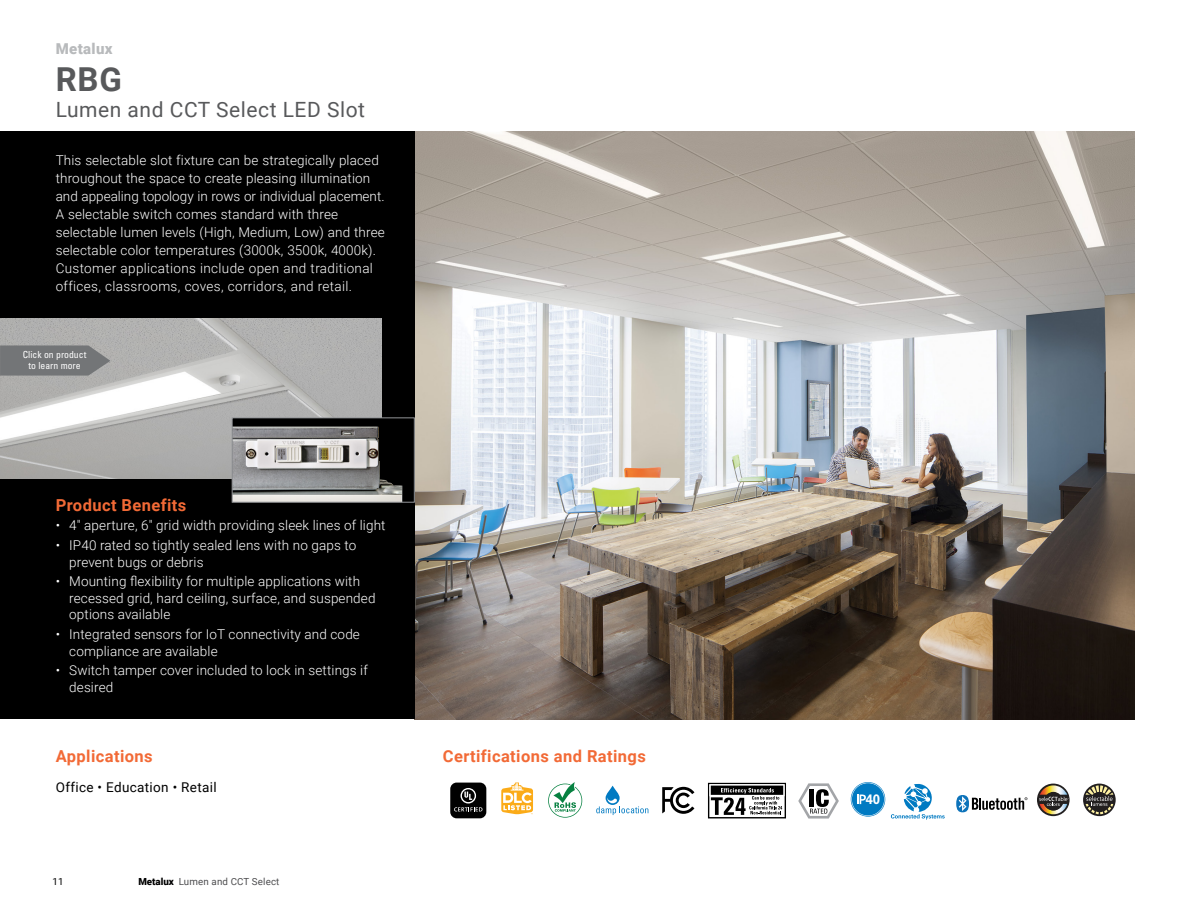
<style>
.page{position:relative;width:1188px;height:918px;background:#fff}
.page>*{position:absolute;margin:0;border:0;box-sizing:border-box;transform-origin:0 0}
.t1{font:700 33px "Roboto";color:#58595b}
.t2{font:21px "Roboto";letter-spacing:.025em;color:#58595b}
.t3{font:700 16.5px "Roboto";letter-spacing:.025em;color:#f26a36}
.t4{font:900 15px "Roboto";letter-spacing:.025em;color:#b8babc}
.t5{font:700 13.65px "Univers LT Std";color:#fff;scale:.95 1}
.t6{font:300 13.5px/18px "Roboto";letter-spacing:.01em;color:#fff}
.t7{font:13.5px "Roboto";letter-spacing:.025em;color:#000}
.t8{font:condensed 9.75px/10.4px "Univers LT Std";color:#fff;text-align:center}
.t9{font:9.75px "Roboto";letter-spacing:.015em;color:#4d4d4f}
.t10{font:9.75px "Roboto";color:#000}
.s1{font-weight:900;color:#000}
</style>
<div class="page">
<img style="left:415px;top:132px;width:719px;height:587px">
<div style="left:0;top:132px;width:415px;height:587px;background:#000"></div>
<img style="left:0;top:318px;width:381px;height:160px">
<div style="left:232px;top:418px;width:182px;height:84px;background:#000"></div>
<img style="left:234px;top:426px;width:169px;height:75px">
<div style="left:232px;top:417px;width:183px;height:86px;border:1px solid #939598"></div>
<svg style="left:851px;top:782px;width:34px;height:35px"></svg>
<div style="left:956px;top:795px;width:13px;height:17px;background:#0d73ba;border-radius:50%"></div>
<svg style="left:959px;top:796px;width:69px;height:15px"></svg>
<svg style="left:891px;top:784px;width:54px;height:36px"></svg>
<svg style="left:798px;top:783px;width:41px;height:36px"></svg>
<svg style="left:708px;top:783px;width:78px;height:35px"></svg>
<svg style="left:662px;top:787px;width:32px;height:27px"></svg>
<div style="left:450px;top:783px;width:36px;height:35px;background:#010101;border-radius:6px"></div>
<svg style="left:454px;top:788px;width:28px;height:23px"></svg>
<svg style="left:548px;top:782px;width:34px;height:36px"></svg>
<svg style="left:501px;top:783px;width:32px;height:31px"></svg>
<svg style="left:596px;top:786px;width:52px;height:29px"></svg>
<svg style="left:1037px;top:784px;width:33px;height:32px"></svg>
<svg style="left:1039px;top:785px;width:30px;height:29px"></svg>
<svg style="left:1083px;top:784px;width:33px;height:32px"></svg>
<svg style="left:1086px;top:785px;width:27px;height:30px"></svg>
<svg style="left:0;top:345px;width:110px;height:31px;background:#7a7c7d"></svg>
<p class="t4" style="left:56px;top:38px;width:58px">Metalux</p>
<h1 class="t1" style="left:56px;top:56px;width:68px">RBG</h1>
<h2 class="t2" style="left:56px;top:95px;width:311px">Lumen and CCT Select LED Slot</h2>
<p class="t6" style="left:56px;top:150px;width:331px">This selectable slot fixture can be strategically placed throughout the space to create pleasing illumination and appealing topology in rows or individual placement.<br>A selectable switch comes standard with three selectable lumen levels (High, Medium, Low) and three selectable color temperatures (3000k, 3500k, 4000k).<br>Customer applications include open and traditional offices, classrooms, coves, corridors, and retail.</p>
<p class="t8" style="left:23px;top:349px;width:65px">Click on product to learn more</p>
<p class="t3" style="left:56px;top:493px;width:132px">Product Benefits</p>
<p class="t6" style="left:56px;top:516px;width:331px">• 4" aperture, 6" grid width providing sleek lines of light</p>
<p class="t6" style="left:69px;top:537px;width:289px;line-height:16.5px;text-indent:-14px">• IP40 rated so tightly sealed lens with no gaps to prevent bugs or debris</p>
<p class="t6" style="left:69px;top:573px;width:308px;line-height:16.5px;text-indent:-14px">• Mounting flexibility for multiple applications with recessed grid, hard ceiling, surface, and suspended options available</p>
<p class="t6" style="left:69px;top:626px;width:292px;line-height:16.5px;text-indent:-14px">• Integrated sensors for IoT connectivity and code compliance are available</p>
<p class="t6" style="left:69px;top:662px;width:300px;line-height:16.5px;text-indent:-14px">• Switch tamper cover included to lock in settings if desired</p>
<p class="t3" style="left:56px;top:744px;width:99px">Applications</p>
<p class="t7" style="left:56px;top:777px;width:163px">Office • Education • Retail</p>
<p class="t10" style="left:52px;top:875px;width:13px">11</p>
<p class="t9" style="left:138px;top:875px;width:143px"><span class="s1">Metalux</span> Lumen and CCT Select</p>
<p class="t3" style="left:443px;top:744px;width:205px">Certifications and Ratings</p>
<p class="t5" style="left:866px;top:791px;width:17px">40</p>
</div>
